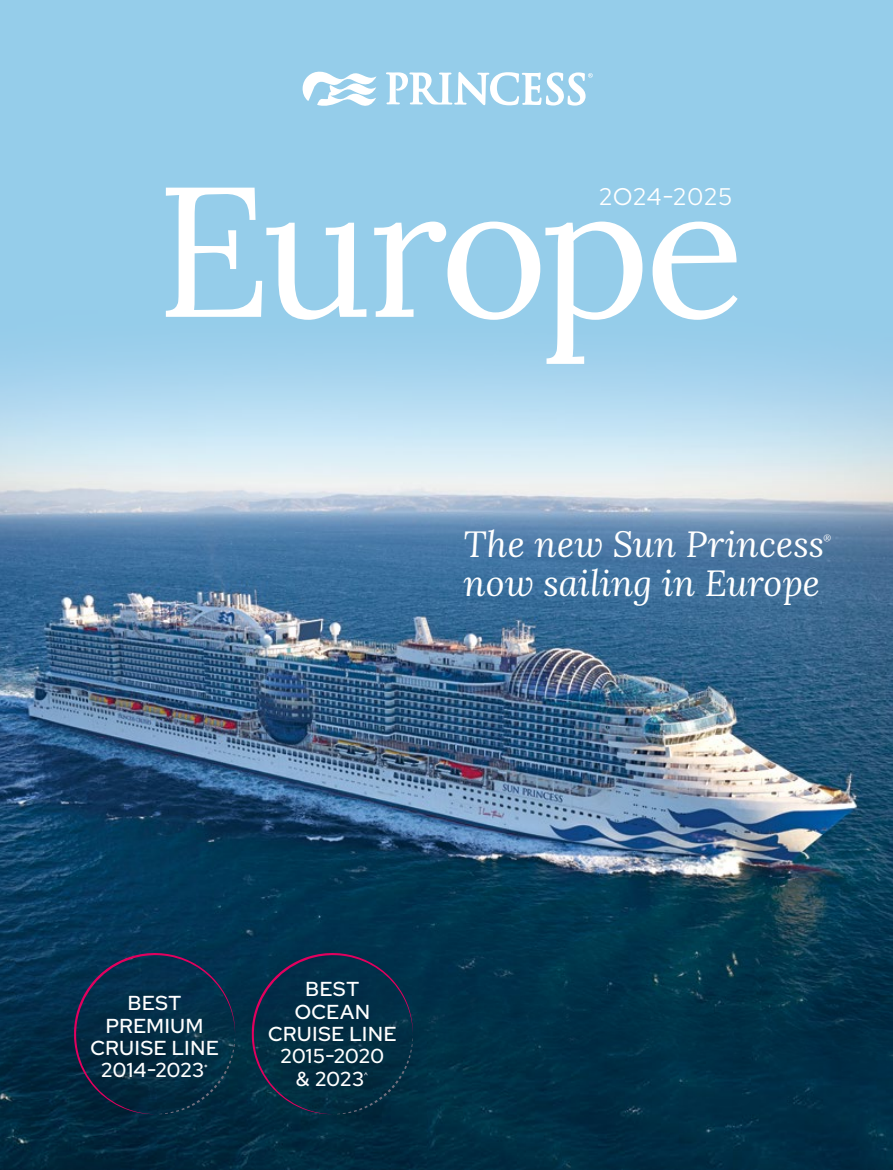
<style>
.page{position:relative;width:893px;height:1170px;background:#fff}
.page>*{position:absolute;margin:0;border:0;box-sizing:border-box;transform-origin:0 0}
.t1{font:184.5px "Lora";letter-spacing:-.04em;color:#fff}
.t2{font:italic 36px "Lora";color:#fff}
.t3{font:24px "Red Hat Display";letter-spacing:.045em;color:#fff}
.t4{font:500 20.25px/22.4px "Red Hat Display";letter-spacing:.035em;color:#fff;text-align:center}
.t5{font:italic 8.7px "Lora";color:#fff}
.t6{font:500 7.8px "Red Hat Display";color:#fff}
</style>
<div class="page">
<div style="left:500px;top:1080px;width:393px;height:89px;background:#002d44"></div>
<div style="left:0;top:0;width:893px;height:1080px;background:#95cdea"></div>
<img style="left:0;top:356px;width:893px;height:724px">
<svg style="left:303px;top:72px;width:74px;height:34px"></svg>
<svg style="left:386px;top:72px;width:207px;height:34px"></svg>
<div style="left:0;top:854px;width:322px;height:315px;background:#181716;opacity:.75"></div>
<svg style="left:74px;top:945px;width:79px;height:169px;background:#0a2a45"></svg>
<div style="left:153px;top:854px;width:347px;height:315px;background:#181716;opacity:.75"></div>
<svg style="left:252px;top:945px;width:162px;height:169px;background:#072d45"></svg>
<h1 class="t1" style="left:156px;top:111px;width:591px">Europe</h1>
<p class="t3" style="left:599px;top:181px;width:134px">2O24-2025</p>
<h2 class="t2" style="left:463px;top:519px;width:362px">The new Sun Princess</h2>
<p class="t5" style="left:823px;top:532px;width:9px">®</p>
<h2 class="t2" style="left:463px;top:558px;width:358px">now sailing in Europe</h2>
<p class="t4" style="left:90px;top:991px;width:130px">BEST<br>PREMIUM<br>CRUISE LINE<br>2014-2023</p>
<p class="t6" style="left:204px;top:1061px;width:5px">*</p>
<p class="t4" style="left:268px;top:977px;width:130px">BEST<br>OCEAN<br>CRUISE LINE<br>2015-2020<br>&amp; 2023</p>
<p class="t6" style="left:364px;top:1069px;width:6px">^</p>
</div>
